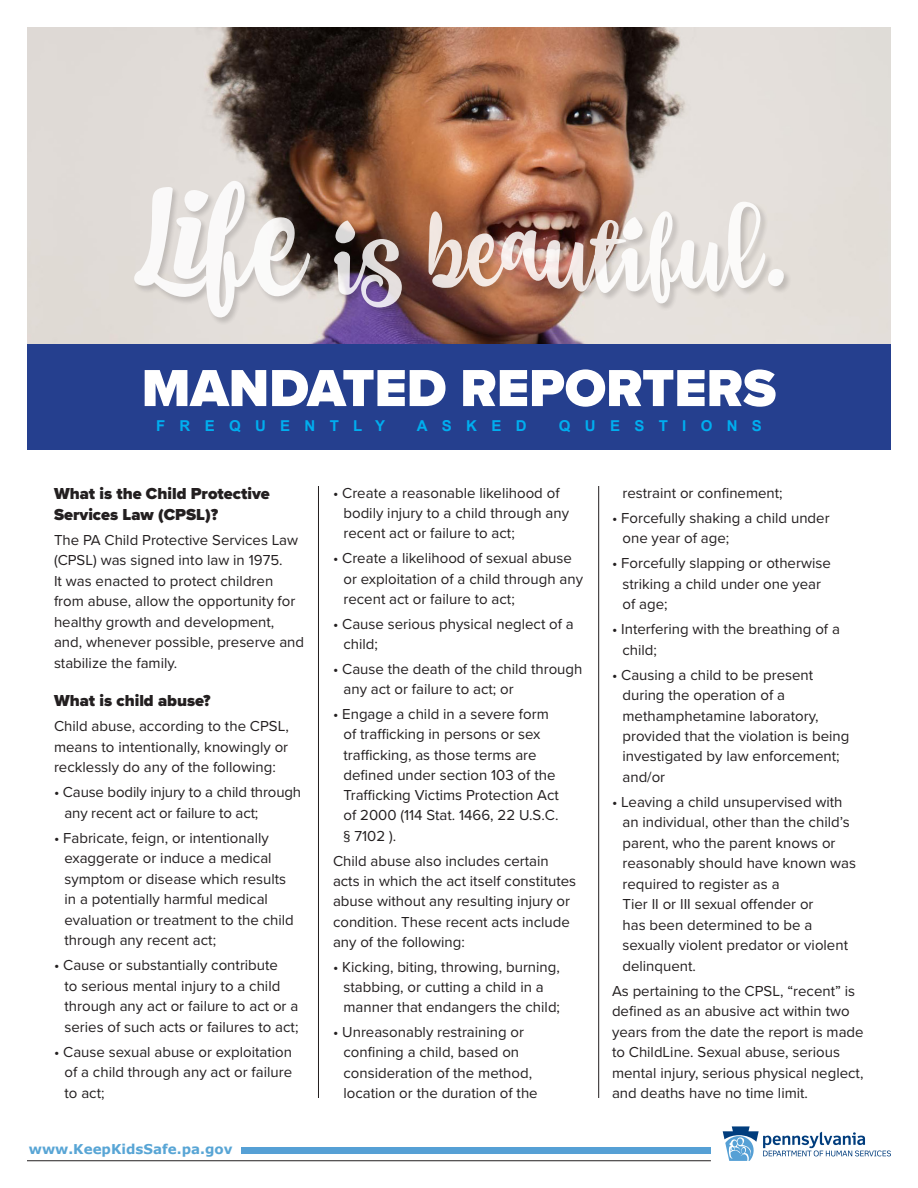
<style>
.page{position:relative;width:918px;height:1188px;background:#fff}
.page>*{position:absolute;margin:0;border:0;box-sizing:border-box;transform-origin:0 0}
.t1{font:900 54px "Proxima Nova";color:#fff}
.t2{font:900 16.5px/20.5px "Proxima Nova";color:#231f20}
.t3{font:15px/20.4px "Proxima Nova";color:#231f20}
.t4{font:700 15px "Arial";letter-spacing:.955em;color:#00aeef}
.t5{font:700 13.5px "Verdana";color:#58a5d5}
</style>
<div class="page">
<img style="left:27px;top:27px;width:864px;height:317px">
<div style="left:241px;top:1148px;width:470px;height:6px;background:#56a0d5"></div>
<hr style="left:27px;top:1160px;width:684px;height:1px;background:#231f20">
<svg style="left:723px;top:1126px;width:168px;height:35px"></svg>
<div style="left:737px;top:1138px;width:6px;height:7px;background:#56a0d5;border-radius:50%"></div>
<hr style="left:318px;top:486px;width:1px;height:612px;background:#231f20">
<hr style="left:598px;top:486px;width:1px;height:612px;background:#231f20">
<div style="left:134px;top:180px;width:658px;height:146px;background:#231f20;opacity:.21"></div>
<svg style="left:429px;top:202px;width:355px;height:101px"></svg>
<img style="left:334px;top:221px;width:68px;height:87px">
<svg style="left:134px;top:180px;width:176px;height:138px"></svg>
<div style="left:27px;top:344px;width:864px;height:106px;background:#253f8e"></div>
<p class="t1" style="left:142px;top:348px;width:636px">MANDATED REPORTERS</p>
<p class="t4" style="left:156px;top:416px;width:231px">FREQUENTLY</p>
<p class="t4" style="left:417px;top:416px;width:111px">ASKED</p>
<p class="t4" style="left:559px;top:416px;width:204px">QUESTIONS</p>
<p class="t2" style="left:54px;top:483px;width:217px">What is the Child Protective<br>Services Law (CPSL)?</p>
<p class="t3" style="left:54px;top:529px;width:252px">The PA Child Protective Services Law (CPSL) was signed into law in 1975.<br>It was enacted to protect children from abuse, allow the opportunity for healthy growth and development, and, whenever possible, preserve and stabilize the family.</p>
<p class="t2" style="left:54px;top:690px;width:158px">What is child abuse?</p>
<p class="t3" style="left:54px;top:715px;width:236px;text-align:justify">Child abuse, according to the CPSL, means to intentionally, knowingly or recklessly do any of the following:</p>
<p class="t3" style="left:64px;top:781px;width:238px;text-indent:-10px">• Cause bodily injury to a child through any recent act or failure to act;</p>
<p class="t3" style="left:64px;top:827px;width:231px;text-indent:-10px">• Fabricate, feign, or intentionally exaggerate or induce a medical symptom or disease which results in a potentially harmful medical evaluation or treatment to the child through any recent act;</p>
<p class="t3" style="left:64px;top:954px;width:235px;text-indent:-10px">• Cause or substantially contribute<br>to serious mental injury to a child through any act or failure to act or a series of such acts or failures to act;</p>
<p class="t3" style="left:64px;top:1041px;width:229px;text-align:justify;text-indent:-10px">• Cause sexual abuse or exploitation of a child through any act or failure to act;</p>
<p class="t5" style="left:29px;top:1140px;width:205px">www.KeepKidsSafe.pa.gov</p>
<p class="t3" style="left:344px;top:482px;width:227px;text-indent:-10px">• Create a reasonable likelihood of bodily injury to a child through any recent act or failure to act;</p>
<p class="t3" style="left:344px;top:547px;width:241px;text-indent:-10px">• Create a likelihood of sexual abuse or exploitation of a child through any recent act or failure to act;</p>
<p class="t3" style="left:344px;top:613px;width:232px;text-indent:-10px">• Cause serious physical neglect of a child;</p>
<p class="t3" style="left:344px;top:658px;width:240px;text-indent:-10px">• Cause the death of the child through any act or failure to act; or</p>
<p class="t3" style="left:344px;top:703px;width:217px;text-indent:-10px">• Engage a child in a severe form of trafficking in persons or sex trafficking, as those terms are defined under section 103 of the<br>Trafficking Victims Protection Act of 2000 (114 Stat. 1466, 22 U.S.C. § 7102 ).</p>
<p class="t3" style="left:333px;top:850px;width:245px">Child abuse also includes certain acts in which the act itself constitutes abuse without any resulting injury or condition. These recent acts include any of the following:</p>
<p class="t3" style="left:344px;top:956px;width:218px;text-indent:-10px">• Kicking, biting, throwing, burning, stabbing, or cutting a child in a manner that endangers the child;</p>
<p class="t3" style="left:344px;top:1021px;width:196px;text-indent:-10px">• Unreasonably restraining or confining a child, based on consideration of the method, location or the duration of the</p>
<p class="t3" style="left:622px;top:482px;width:162px">restraint or confinement;</p>
<p class="t3" style="left:622px;top:507px;width:209px;text-indent:-10px">• Forcefully shaking a child under one year of age;</p>
<p class="t3" style="left:622px;top:552px;width:210px;text-indent:-10px">• Forcefully slapping or otherwise striking a child under one year of age;</p>
<p class="t3" style="left:622px;top:618px;width:219px;text-indent:-10px">• Interfering with the breathing of a child;</p>
<p class="t3" style="left:622px;top:664px;width:228px;text-indent:-10px">• Causing a child to be present during the operation of a methamphetamine laboratory, provided that the violation is being investigated by law enforcement; and/or</p>
<p class="t3" style="left:622px;top:791px;width:235px;text-indent:-10px">• Leaving a child unsupervised with an individual, other than the child’s parent, who the parent knows or reasonably should have known was required to register as a<br>Tier II or III sexual offender or<br>has been determined to be a sexually violent predator or violent delinquent.</p>
<p class="t3" style="left:612px;top:980px;width:253px">As pertaining to the CPSL, “recent” is defined as an abusive act within two years from the date the report is made to ChildLine. Sexual abuse, serious mental injury, serious physical neglect, and deaths have no time limit.</p>
</div>
